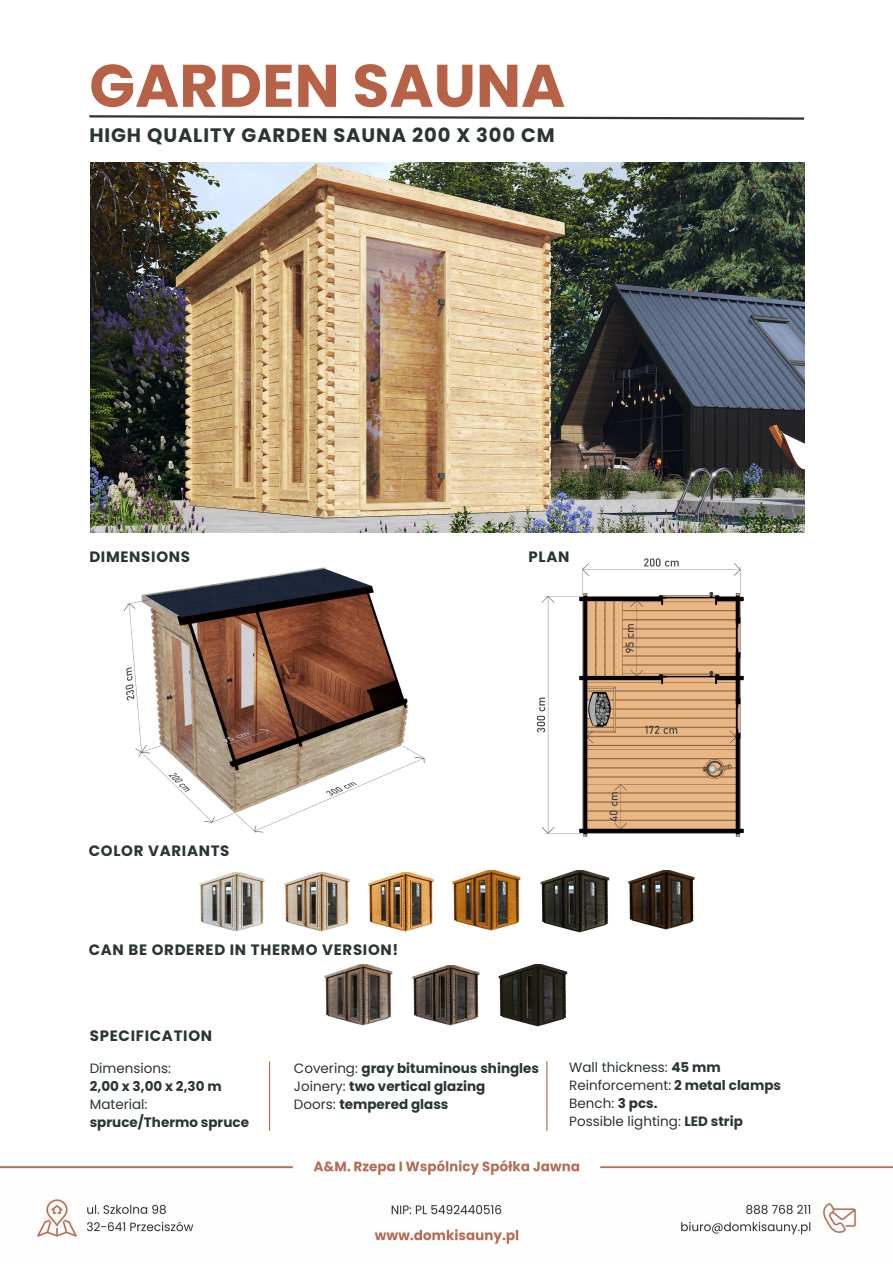
<style>
.page{position:relative;width:893px;height:1264px;background:#fff}
.page>*{position:absolute;margin:0;border:0;box-sizing:border-box;transform-origin:0 0}
.t1{font:700 60px "Poppins";color:#b76146}
.t2{font:700 19.5px "Poppins";letter-spacing:.045em;color:#2a362f}
.t3{font:700 15px "Poppins";letter-spacing:.045em;color:#2a362f}
.t4{font:700 13.5px/18px "Poppins";color:#2a362f}
.t5{font:13.5px/18px "Poppins";color:#2a362f}
.s1{font-weight:400}
.s2{font-weight:700}
</style>
<div class="page">
<svg style="left:89px;top:115px;width:716px;height:5px"></svg>
<hr style="left:269px;top:1061px;width:1px;height:69px;background:#b76146">
<hr style="left:546px;top:1061px;width:1px;height:69px;background:#b76146">
<img style="left:0;top:1160px;width:892px;height:85px">
<img style="left:123px;top:567px;width:303px;height:266px">
<img style="left:536px;top:558px;width:208px;height:279px">
<img style="left:90px;top:163px;width:714px;height:369px">
<img style="left:199px;top:872px;width:66px;height:59px">
<img style="left:540px;top:870px;width:70px;height:62px">
<img style="left:284px;top:872px;width:66px;height:59px">
<img style="left:452px;top:870px;width:69px;height:61px">
<img style="left:368px;top:872px;width:66px;height:59px">
<img style="left:628px;top:870px;width:67px;height:59px">
<img style="left:324px;top:964px;width:69px;height:61px">
<img style="left:498px;top:964px;width:70px;height:62px">
<img style="left:412px;top:965px;width:68px;height:60px">
<h1 class="t1" style="left:89px;top:44px;width:477px">GARDEN SAUNA</h1>
<p class="t2" style="left:89px;top:122px;width:467px">HIGH QUALITY GARDEN SAUNA 200 X 300 CM</p>
<p class="t3" style="left:89px;top:546px;width:102px">DIMENSIONS</p>
<p class="t3" style="left:528px;top:546px;width:42px">PLAN</p>
<p class="t3" style="left:89px;top:840px;width:142px">COLOR VARIANTS</p>
<p class="t3" style="left:89px;top:939px;width:311px">CAN BE ORDERED IN THERMO VERSION!</p>
<p class="t3" style="left:90px;top:1024px;width:124px">SPECIFICATION</p>
<h2 class="t5" style="left:90px;top:1059px;width:83px">Dimensions:</h2>
<p class="t4" style="left:90px;top:1077px;width:133px">2,00 x 3,00 x 2,30 m</p>
<h3 class="t5" style="left:90px;top:1095px;width:59px">Material:</h3>
<h3 class="t4" style="left:90px;top:1113px;width:161px">spruce/Thermo spruce</h3>
<p class="t4" style="left:294px;top:1059px;width:247px"><span class="s1">Covering:</span> gray bituminous shingles<br><span class="s1">Joinery:</span> two vertical glazing</p>
<p class="t4" style="left:294px;top:1095px;width:156px"><span class="s1">Doors:</span> tempered glass</p>
<h3 class="t5" style="left:569px;top:1058px;width:213px">Wall thickness: <span class="s2">45 mm<br></span>Reinforcement: <span class="s2">2 metal clamps<br></span>Bench: <span class="s2">3 pcs.</span></h3>
<p class="t5" style="left:569px;top:1112px;width:175px">Possible lighting: <span class="s2">LED strip</span></p>
</div>
